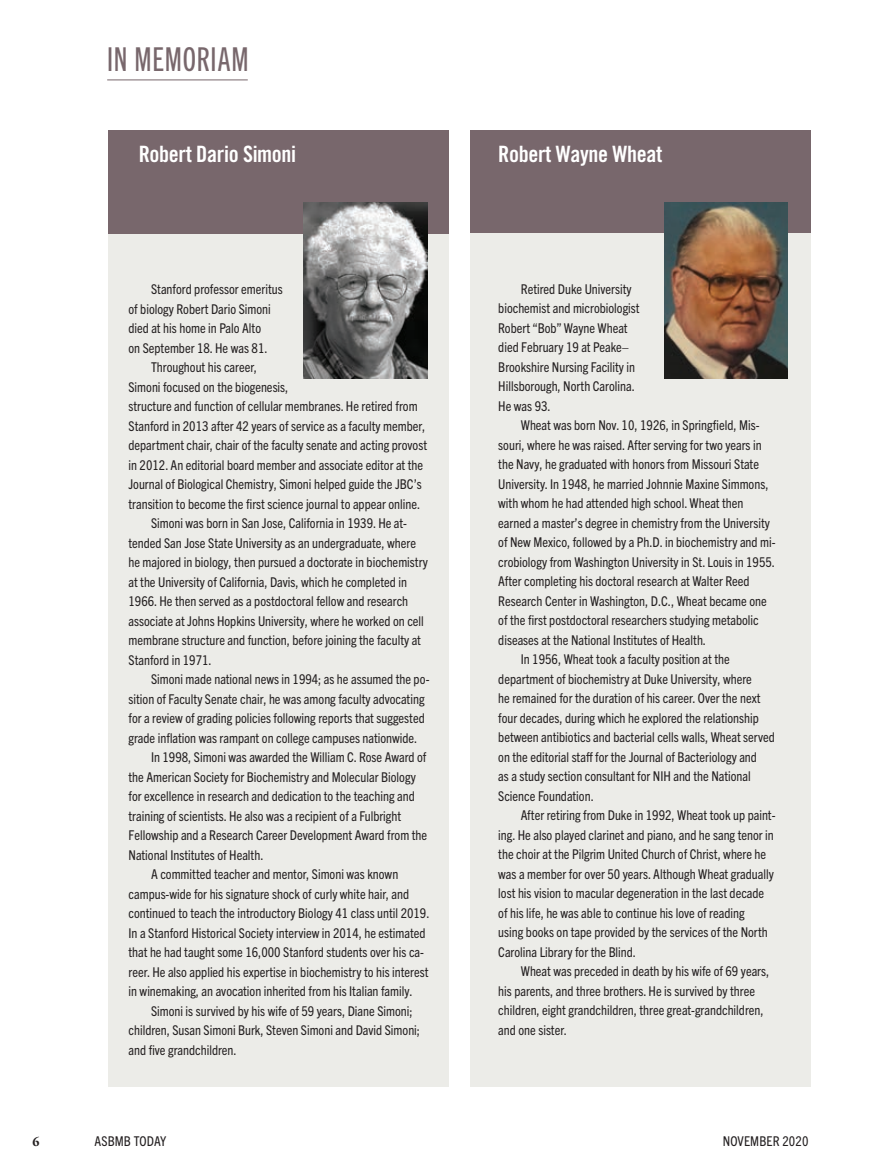
<style>
.page{position:relative;width:891px;height:1175px;background:#fff}
.page>*{position:absolute;margin:0;border:0;box-sizing:border-box;transform-origin:0 0}
.A_NEW_kicker_style_n{font:33px "Trade Gothic Next LT Pro Cm";letter-spacing:.025em;color:#78676c}
.Member_subhead{font:22.5px "Trade Gothic Bold Cond Twenty";letter-spacing:-.015em;color:#fff}
.memoriam{font:condensed 13.5px/19.5px "Trade Gothic Next LT Pro";color:#231f20}
.t1{font:700 13.5px "Adobe Garamond Pro";color:#231f20}
</style>
<div class="page">
<div style="left:471px;top:142px;width:340px;height:944px;background:#ecece8"></div>
<div style="left:108px;top:142px;width:341px;height:944px;background:#ecece8"></div>
<hr style="left:107px;top:80px;width:141px;height:1px;background:#78676c">
<div style="left:471px;top:130px;width:340px;height:103px;background:#78676c"></div>
<img style="left:664px;top:202px;width:124px;height:176px">
<div style="left:108px;top:130px;width:341px;height:103px;background:#78676c"></div>
<img style="left:304px;top:202px;width:123px;height:176px">
<p class="A_NEW_kicker_style_n" style="left:107px;top:36px;width:143px">IN MEMORIAM</p>
<p class="Member_subhead" style="left:139px;top:141px;width:159px">Robert Dario Simoni</p>
<p class="Member_subhead" style="left:498px;top:141px;width:166px">Robert Wayne Wheat</p>
<p class="memoriam" style="left:129px;top:279px;width:156px;text-indent:23px">Stanford professor emeritus of biology Robert Dario Simoni died at his home in Palo Alto<br>on September 18. He was 81.</p>
<p class="memoriam" style="left:129px;top:356px;width:300px;text-indent:23px">Throughout his career,<br>Simoni focused on the biogenesis,<br>structure and function of cellular membranes. He retired from Stanford in 2013 after 42 years of service as a faculty member, department chair, chair of the faculty senate and acting provost in 2012. An editorial board member and associate editor at the Journal of Biological Chemistry, Simoni helped guide the JBC’s transition to become the first science journal to appear online.</p>
<p class="memoriam" style="left:129px;top:512px;width:301px;text-indent:23px">Simoni was born in San Jose, California in 1939. He at&shy;tended San Jose State University as an undergraduate, where he majored in biology, then pursued a doctorate in biochemistry at the University of California, Davis, which he completed in 1966. He then served as a postdoctoral fellow and research associate at Johns Hopkins University, where he worked on cell membrane structure and function, before joining the faculty at Stanford in 1971.</p>
<p class="memoriam" style="left:129px;top:668px;width:303px;text-indent:22px">Simoni made national news in 1994; as he assumed the po&shy;sition of Faculty Senate chair, he was among faculty advocating for a review of grading policies following reports that suggested grade inflation was rampant on college campuses nationwide.</p>
<p class="memoriam" style="left:129px;top:746px;width:300px;text-indent:23px">In 1998, Simoni was awarded the William C. Rose Award of the American Society for Biochemistry and Molecular Biology for excellence in research and dedication to the teaching and training of scientists. He also was a recipient of a Fulbright Fellowship and a Research Career Development Award from the National Institutes of Health.</p>
<p class="memoriam" style="left:129px;top:863px;width:302px;text-indent:23px">A committed teacher and mentor, Simoni was known campus-wide for his signature shock of curly white hair, and continued to teach the introductory Biology 41 class until 2019.<br>In a Stanford Historical Society interview in 2014, he estimated that he had taught some 16,000 Stanford students over his ca&shy;reer. He also applied his expertise in biochemistry to his interest in winemaking, an avocation inherited from his Italian family.</p>
<p class="memoriam" style="left:129px;top:1000px;width:293px;text-indent:23px">Simoni is survived by his wife of 59 years, Diane Simoni; children, Susan Simoni Burk, Steven Simoni and David Simoni; and five grandchildren.</p>
<p class="memoriam" style="left:498px;top:278px;width:143px;text-indent:23px">Retired Duke University biochemist and microbiologist<br>Robert “Bob” Wayne Wheat died February 19 at Peake–<br>Brookshire Nursing Facility in<br>Hillsborough, North Carolina.<br>He was 93.</p>
<p class="memoriam" style="left:498px;top:415px;width:279px;text-indent:23px">Wheat was born Nov. 10, 1926, in Springfield, Mis&shy;souri, where he was raised. After serving for two years in the Navy, he graduated with honors from Missouri State University. In 1948, he married Johnnie Maxine Simmons, with whom he had attended high school. Wheat then earned a master’s degree in chemistry from the University of New Mexico, followed by a Ph.D. in biochemistry and mi&shy;crobiology from Washington University in St. Louis in 1955.<br>After completing his doctoral research at Walter Reed Research Center in Washington, D.C., Wheat became one of the first postdoctoral researchers studying metabolic diseases at the National Institutes of Health.</p>
<p class="memoriam" style="left:498px;top:649px;width:278px;text-indent:23px">In 1956, Wheat took a faculty position at the department of biochemistry at Duke University, where<br>he remained for the duration of his career. Over the next four decades, during which he explored the relationship between antibiotics and bacterial cells walls, Wheat served on the editorial staff for the Journal of Bacteriology and<br>as a study section consultant for NIH and the National Science Foundation.</p>
<p class="memoriam" style="left:498px;top:805px;width:279px;text-indent:23px">After retiring from Duke in 1992, Wheat took up paint&shy;ing. He also played clarinet and piano, and he sang tenor in the choir at the Pilgrim United Church of Christ, where he was a member for over 50 years. Although Wheat gradually lost his vision to macular degeneration in the last decade of his life, he was able to continue his love of reading<br>using books on tape provided by the services of the North Carolina Library for the Blind.</p>
<p class="memoriam" style="left:498px;top:961px;width:272px;text-indent:23px">Wheat was preceded in death by his wife of 69 years, his parents, and three brothers. He is survived by three children, eight grandchildren, three great-grandchildren, and one sister.</p>
<p class="t1" style="left:32px;top:1133px;width:9px">6</p>
<p class="memoriam" style="left:94px;top:1130px;width:73px">ASBMB TODAY</p>
<p class="memoriam" style="left:723px;top:1130px;width:87px">NOVEMBER 2020</p>
</div>
